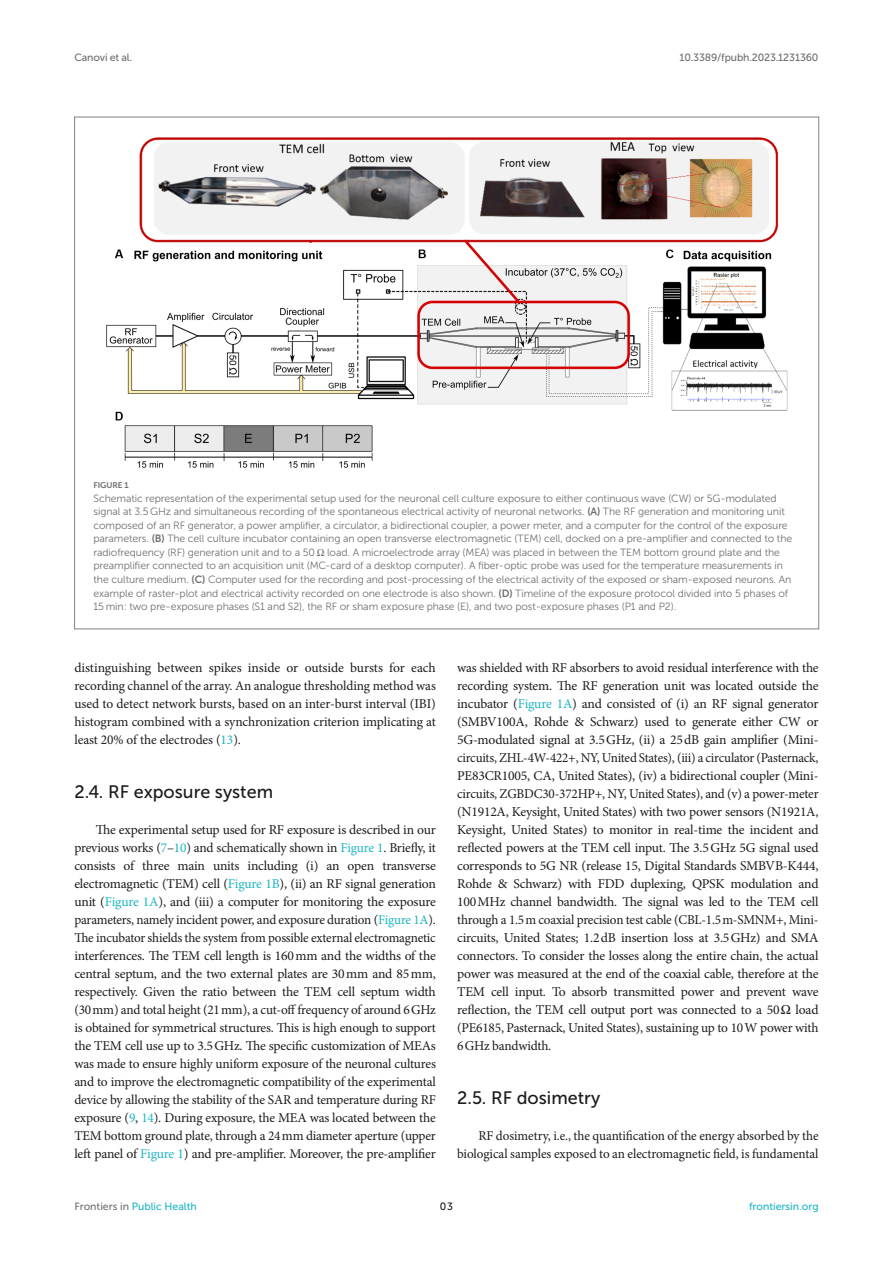
<style>
.page{position:relative;width:893px;height:1263px;background:#fff}
.page>*{position:absolute;margin:0;border:0;box-sizing:border-box;transform-origin:0 0}
.HEAD_2{font:18px "Museo Sans 500";color:#1b1c1b}
.TEXT_FLUSH{font:13.5px/18px "Minion Pro";letter-spacing:-.01em;color:#1b1c1b;text-align:justify}
.FIG_LEG{font:10.5px/13.5px "Museo Sans 300";letter-spacing:-.01em;color:#706f70}
.t1{font:10.5px "Museo Sans 500";color:#1db5c3}
.t2{font:10.5px "Museo Sans 500";letter-spacing:-.015em;color:#706f70}
.t3{font:10.5px "Museo Sans 500";color:#1b1c1b}
.FIG_HD{font:8.25px "Museo Sans 700";letter-spacing:-.01em;color:#706f70}
.s1{font-family:"Museo Sans 700"}
.s2{font-family:"STIX General"}
.s3{color:#1db5c3}
.s4{color:#706f70}
</style>
<div class="page">
<img style="left:106px;top:137px;width:682px;height:331px">
<p class="t2" style="left:74px;top:51px;width:59px">Canovi et al.</p>
<p class="t2" style="left:679px;top:51px;width:141px">10.3389/fpubh.2023.1231360</p>
<p class="FIG_HD" style="left:94px;top:481px;width:37px">FIGURE 1</p>
<p class="FIG_LEG" style="left:94px;top:492px;width:700px">Schematic representation of the experimental setup used for the neuronal cell culture exposure to either continuous wave (CW) or 5G-modulated signal at 3.5 GHz and simultaneous recording of the spontaneous electrical activity of neuronal networks. <span class="s1">(A)</span> The RF generation and monitoring unit composed of an RF generator, a power amplifier, a circulator, a bidirectional coupler, a power meter, and a computer for the control of the exposure parameters. <span class="s1">(B)</span> The cell culture incubator containing an open transverse electromagnetic (TEM) cell, docked on a pre-amplifier and connected to the radiofrequency (RF) generation unit and to a 50 <span class="s2">Ω</span> load. A microelectrode array (MEA) was placed in between the TEM bottom ground plate and the preamplifier connected to an acquisition unit (MC-card of a desktop computer). A fiber-optic probe was used for the temperature measurements in the culture medium. <span class="s1">(C)</span> Computer used for the recording and post-processing of the electrical activity of the exposed or sham-exposed neurons. An example of raster-plot and electrical activity recorded on one electrode is also shown. <span class="s1">(D)</span> Timeline of the exposure protocol divided into 5 phases of 15 min: two pre-exposure phases (S1 and S2), the RF or sham exposure phase (E), and two post-exposure phases (P1 and P2).</p>
<p class="TEXT_FLUSH" style="left:74px;top:659px;width:363px">distinguishing between spikes inside or outside bursts for each recording channel of the array. An analogue thresholding method was used to detect network bursts, based on an inter-burst interval (IBI) histogram combined with a synchronization criterion implicating at least 20% of the electrodes (<span class="s3">13</span>).</p>
<p class="HEAD_2" style="left:74px;top:782px;width:200px">2.4. RF exposure system</p>
<p class="TEXT_FLUSH" style="left:74px;top:821px;width:363px;text-indent:21px">The experimental setup used for RF exposure is described in our previous works (<span class="s3">7</span>–<span class="s3">10</span>) and schematically shown in <span class="s3">Figure 1</span>. Briefly, it consists of three main units including (i) an open transverse electromagnetic (TEM) cell (<span class="s3">Figure 1B</span>), (ii) an RF signal generation unit (<span class="s3">Figure 1A</span>), and (iii) a computer for monitoring the exposure parameters, namely incident power, and exposure duration (<span class="s3">Figure 1A</span>).<br>The incubator shields the system from possible external electromagnetic interferences. The TEM cell length is 160mm and the widths of the central septum, and the two external plates are 30mm and 85mm, respectively. Given the ratio between the TEM cell septum width (30mm) and total height (21mm), a cut-off frequency of around 6GHz is obtained for symmetrical structures. This is high enough to support the TEM cell use up to 3.5GHz. The specific customization of MEAs was made to ensure highly uniform exposure of the neuronal cultures and to improve the electromagnetic compatibility of the experimental device by allowing the stability of the SAR and temperature during RF exposure (<span class="s3">9</span>, <span class="s3">14</span>). During exposure, the MEA was located between the TEM bottom ground plate, through a 24mm diameter aperture (upper left panel of <span class="s3">Figure 1</span>) and pre-amplifier. Moreover, the pre-amplifier</p>
<p class="TEXT_FLUSH" style="left:457px;top:659px;width:363px">was shielded with RF absorbers to avoid residual interference with the recording system. The RF generation unit was located outside the incubator (<span class="s3">Figure 1A</span>) and consisted of (i) an RF signal generator (SMBV100A, Rohde &amp; Schwarz) used to generate either CW or 5G-modulated signal at 3.5GHz, (ii) a 25dB gain amplifier (Mini&shy;circuits, ZHL-4W-422+, NY, United States), (iii) a circulator (Pasternack, PE83CR1005, CA, United States), (iv) a bidirectional coupler (Mini&shy;circuits, ZGBDC30-372HP+, NY, United States), and (v) a power-meter (N1912A, Keysight, United States) with two power sensors (N1921A, Keysight, United States) to monitor in real-time the incident and reflected powers at the TEM cell input. The 3.5GHz 5G signal used corresponds to 5G NR (release 15, Digital Standards SMBVB-K444, Rohde &amp; Schwarz) with FDD duplexing, QPSK modulation and 100MHz channel bandwidth. The signal was led to the TEM cell through a 1.5m coaxial precision test cable (CBL-1.5m-SMNM+, Mini&shy;circuits, United States; 1.2dB insertion loss at 3.5GHz) and SMA connectors. To consider the losses along the entire chain, the actual power was measured at the end of the coaxial cable, therefore at the TEM cell input. To absorb transmitted power and prevent wave reflection, the TEM cell output port was connected to a 50<span class="s2">Ω</span> load (PE6185, Pasternack, United States), sustaining up to 10W power with 6GHz bandwidth.</p>
<p class="HEAD_2" style="left:457px;top:1088px;width:145px">2.5. RF dosimetry</p>
<p class="TEXT_FLUSH" style="left:457px;top:1127px;width:363px;text-align:right">RF dosimetry, i.e., the quantification of the energy absorbed by the biological samples exposed to an electromagnetic field, is fundamental</p>
<p class="t1" style="left:74px;top:1200px;width:124px"><span class="s4">Frontiers in</span> Public Health</p>
<p class="t3" style="left:440px;top:1200px;width:15px">03</p>
<p class="t1" style="left:749px;top:1200px;width:71px">frontiersin.org</p>
</div>
